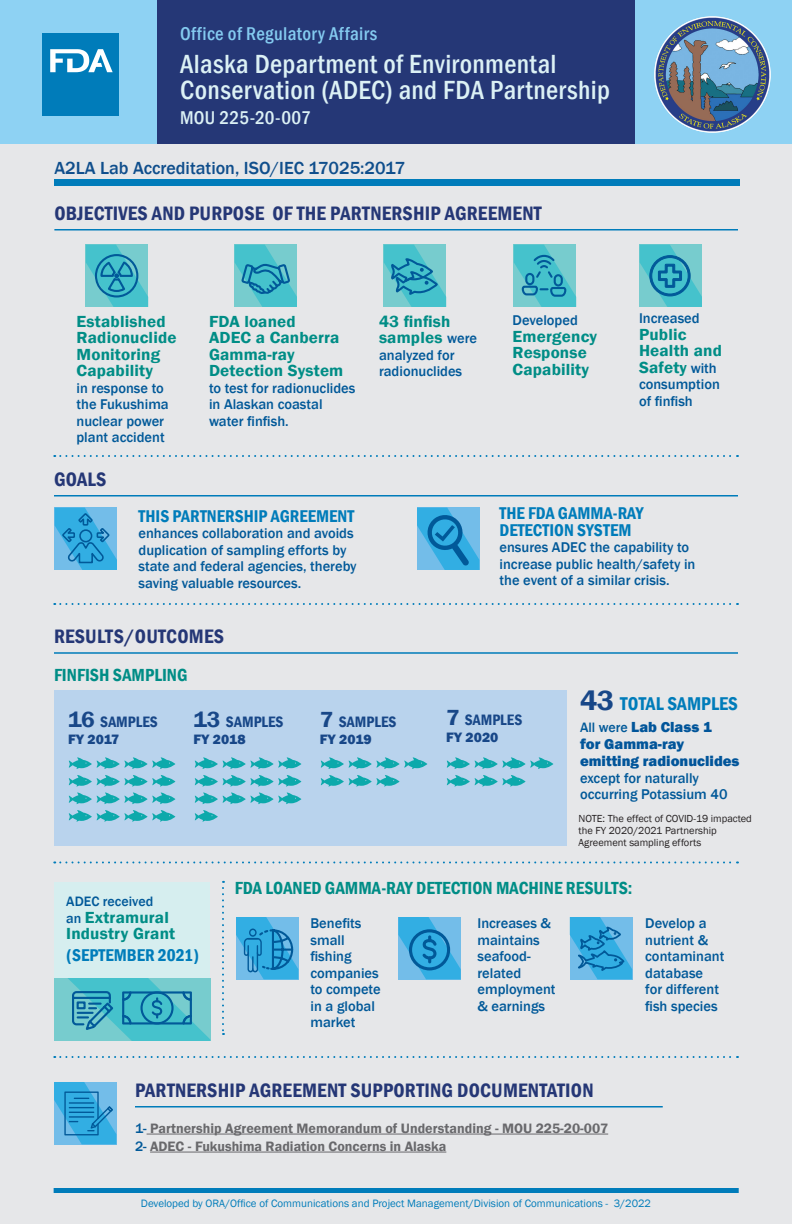
<style>
.page{position:relative;width:792px;height:1224px;background:#e6e7e9}
.page>*{position:absolute;margin:0;border:0;box-sizing:border-box;transform-origin:0 0}
.TITLE_HEAD_2{font:500 condensed 27px/26px "Franklin Gothic";letter-spacing:.015em;color:#dcf1f5}
.INFOG_title_line{font:600 condensed 20px "Franklin Gothic";letter-spacing:.01em;color:#253776}
.TITLE_HEAD_2-2{font:500 condensed 19px "Franklin Gothic";letter-spacing:.02em;color:#84cbf0}
.TITLE__allcaps_mediu{font:600 condensed 19px "Franklin Gothic";color:#007cba}
.TITLE_HEAD_2-3{font:500 condensed 19px "Franklin Gothic";letter-spacing:.015em;color:#dcf1f5}
.TITLE__allcaps_mediu-2{font:600 condensed 18px "Franklin Gothic";color:#008d86}
.TEXT__main_text_med{font:500 18px "Franklin Gothic";color:#0f4e8c}
.TITLE__allcaps_mediu-3{font:600 condensed 17.5px/16.5px "Franklin Gothic";color:#007cba}
.TEXT__bigger_factshe{font:600 16.5px/16.5px "Franklin Gothic";letter-spacing:.01em;color:#008d86;scale:1.04 1}
.TITLE__allcaps_mediu-4{font:600 condensed 15.5px "Franklin Gothic";color:#184788}
.TEXT__bigger_factshe-2{font:800 15px/17px "Franklin Gothic";color:#01559a}
.TEXT__bigger_factshe-3{font:500 14.5px/16.5px "Franklin Gothic";color:#015999}
.TEXT__bigger_factshe-4{font:600 14px "Franklin Gothic";color:#69696c}
.TITLE__allcaps_mediu-5{font:800 14px "Franklin Gothic";color:#184788}
.TEXT__bigger_factshe-5{font:500 14px "Franklin Gothic";color:#015999}
.t1{font:11px "Franklin Gothic";color:#007cba}
.TEXT__bigger_factshe-6{font:10.5px/12px "Franklin Gothic";color:#231f20}
.s1{font-weight:500;font-size:14.5px;color:#015999}
.s2{font-size:16px}
.s3{font-stretch:normal;font-size:22.5px}
.s4{font-stretch:normal;font-size:28.5px;color:#184788}
.s5{font-weight:500;font-size:14px;color:#015999}
.s6{font-weight:500;color:#015999}
</style>
<div class="page">
<div style="left:0;top:0;width:792px;height:144px;background:#253776"></div>
<div style="left:54px;top:1188px;width:685px;height:5px;background:#007cba"></div>
<div style="left:0;top:0;width:157px;height:144px;background:#8ed2f3"></div>
<div style="left:635px;top:0;width:157px;height:144px;background:#8ed2f3"></div>
<div style="left:54px;top:882px;width:156px;height:159px;background:#d6eeef"></div>
<div style="left:54px;top:978px;width:156px;height:63px;background:#77ccce"></div>
<hr style="left:54px;top:495px;width:684px;height:2px;background:#007cba">
<div style="left:54px;top:180px;width:685px;height:6px;background:#007cba"></div>
<svg style="left:54px;top:455px;width:684px;height:2px"></svg>
<svg style="left:54px;top:603px;width:684px;height:2px"></svg>
<svg style="left:222px;top:881px;width:2px;height:154px"></svg>
<div style="left:43px;top:33px;width:76px;height:83px;background:#007cba"></div>
<svg style="left:50px;top:49px;width:63px;height:23px"></svg>
<hr style="left:135px;top:1106px;width:528px;height:2px;background:#007cba">
<hr style="left:147px;top:1134px;width:461px;height:1px;background:#69696c">
<hr style="left:150px;top:1152px;width:296px;height:1px;background:#69696c">
<hr style="left:54px;top:229px;width:684px;height:2px;background:#007cba">
<svg style="left:86px;top:245px;width:62px;height:62px;background:#4cb6c5"></svg>
<svg style="left:417px;top:508px;width:62px;height:62px;background:#41a5d8"></svg>
<svg style="left:54px;top:1082px;width:62px;height:62px;background:#42a8db"></svg>
<svg style="left:68px;top:978px;width:142px;height:63px"></svg>
<svg style="left:514px;top:245px;width:62px;height:62px;background:#4fb9c7"></svg>
<svg style="left:235px;top:230px;width:62px;height:77px"></svg>
<hr style="left:54px;top:652px;width:684px;height:2px;background:#007cba">
<div style="left:54px;top:691px;width:513px;height:155px;background:#b9d3ed"></div>
<svg style="left:54px;top:861px;width:684px;height:2px"></svg>
<svg style="left:54px;top:1056px;width:684px;height:2px"></svg>
<svg style="left:320px;top:757px;width:107px;height:12px"></svg>
<svg style="left:320px;top:775px;width:80px;height:12px"></svg>
<svg style="left:446px;top:757px;width:107px;height:12px"></svg>
<svg style="left:446px;top:775px;width:80px;height:12px"></svg>
<svg style="left:194px;top:757px;width:107px;height:12px"></svg>
<svg style="left:194px;top:775px;width:107px;height:29px"></svg>
<svg style="left:194px;top:810px;width:24px;height:12px"></svg>
<svg style="left:68px;top:757px;width:107px;height:12px"></svg>
<svg style="left:68px;top:775px;width:107px;height:29px"></svg>
<svg style="left:68px;top:810px;width:107px;height:12px"></svg>
<svg style="left:570px;top:917px;width:62px;height:62px;background:#42a8db"></svg>
<svg style="left:640px;top:245px;width:62px;height:62px;background:#4bb4c4"></svg>
<svg style="left:384px;top:245px;width:62px;height:62px;background:#4eb8c6"></svg>
<svg style="left:55px;top:508px;width:62px;height:62px;background:#43a9dc"></svg>
<svg style="left:236px;top:917px;width:62px;height:62px;background:#3ea5d8"></svg>
<svg style="left:398px;top:917px;width:63px;height:62px;background:#42a7da"></svg>
<img style="left:654px;top:16px;width:117px;height:117px;border-radius:58px">
<p class="TITLE_HEAD_2-2" style="left:180px;top:22px;width:199px">Office of Regulatory Affairs</p>
<p class="TITLE_HEAD_2" style="left:180px;top:51px;width:431px">Alaska Department of Environmental<br>Conservation (ADEC) and FDA Partnership</p>
<p class="TITLE_HEAD_2-3" style="left:180px;top:105px;width:132px">MOU 225-20-007</p>
<p class="TEXT__main_text_med" style="left:54px;top:157px;width:352px">A2LA Lab Accreditation, ISO/IEC 17025:2017</p>
<p class="INFOG_title_line" style="left:54px;top:200px;width:489px">OBJECTIVES AND PURPOSE OF THE PARTNERSHIP AGREEMENT</p>
<p class="TEXT__bigger_factshe" style="left:76px;top:313px;width:98px">Established<br>Radionuclide<br>Monitoring<br>Capability</p>
<p class="TEXT__bigger_factshe-3" style="left:76px;top:380px;width:94px">in response to the Fukushima nuclear power plant accident</p>
<p class="INFOG_title_line" style="left:54px;top:466px;width:54px">GOALS</p>
<p class="TEXT__bigger_factshe" style="left:209px;top:313px;width:131px">FDA loaned<br>ADEC a Canberra<br>Gamma-ray<br>Detection System</p>
<p class="TEXT__bigger_factshe-3" style="left:209px;top:380px;width:148px">to test for radionuclides in Alaskan coastal water finfish.</p>
<p class="TEXT__bigger_factshe" style="left:379px;top:313px;width:96px">43 finfish samples <span class="s1">were</span></p>
<p class="TEXT__bigger_factshe-3" style="left:379px;top:347px;width:85px">analyzed for radionuclides</p>
<p class="TEXT__bigger_factshe-3" style="left:513px;top:312px;width:67px">Developed</p>
<p class="TEXT__bigger_factshe" style="left:513px;top:328px;width:83px">Emergency<br>Response</p>
<p class="TEXT__bigger_factshe" style="left:513px;top:361px;width:75px">Capability</p>
<p class="TEXT__bigger_factshe-3" style="left:639px;top:310px;width:62px">Increased</p>
<p class="TEXT__bigger_factshe" style="left:639px;top:326px;width:81px">Public<br>Health and<br>Safet<span class="s2">y</span> <span class="s1">with</span></p>
<p class="TEXT__bigger_factshe-3" style="left:639px;top:376px;width:82px">consumption of finfish</p>
<p class="TITLE__allcaps_mediu-3" style="left:139px;top:508px;width:217px">THIS PARTNERSHIP AGREEMENT</p>
<p class="TEXT__bigger_factshe-3" style="left:139px;top:525px;width:220px">enhances collaboration and avoids duplication of sampling efforts by state and federal agencies, thereby saving valuable resources.</p>
<p class="INFOG_title_line" style="left:54px;top:623px;width:171px">RESULTS/OUTCOMES</p>
<p class="TITLE__allcaps_mediu-2" style="left:54px;top:663px;width:135px">FINFISH SAMPLING</p>
<p class="TITLE__allcaps_mediu-4" style="left:68px;top:711px;width:91px"><span class="s3">16</span> SAMPLES</p>
<p class="TITLE__allcaps_mediu-5" style="left:68px;top:730px;width:53px">FY 2017</p>
<p class="TITLE__allcaps_mediu-4" style="left:193px;top:711px;width:92px"><span class="s3">13</span> SAMPLES</p>
<p class="TITLE__allcaps_mediu-5" style="left:193px;top:730px;width:54px">FY 2018</p>
<p class="TITLE__allcaps_mediu-4" style="left:320px;top:711px;width:78px"><span class="s3">7</span> SAMPLES</p>
<p class="TITLE__allcaps_mediu-5" style="left:320px;top:730px;width:54px">FY 2019</p>
<p class="TITLE__allcaps_mediu-3" style="left:500px;top:505px;width:146px">THE FDA GAMMA-RAY<br>DETECTION SYSTEM</p>
<p class="TEXT__bigger_factshe-3" style="left:500px;top:539px;width:197px">ensures ADEC the capability to increase public health/safety in the event of a similar crisis.</p>
<p class="TITLE__allcaps_mediu-4" style="left:446px;top:710px;width:78px"><span class="s3">7</span> SAMPLES</p>
<p class="TITLE__allcaps_mediu-5" style="left:446px;top:729px;width:54px">FY 2020</p>
<p class="TITLE__allcaps_mediu" style="left:580px;top:691px;width:159px"><span class="s4">43</span> TOTAL SAMPLES</p>
<p class="TEXT__bigger_factshe-2" style="left:580px;top:719px;width:161px"><span class="s5">All were</span> Lab Class 1<br>for Gamma-ray emitting radionuclides</p>
<p class="TEXT__bigger_factshe-3" style="left:580px;top:771px;width:149px;line-height:16px">except for naturally occurring Potassium 40</p>
<p class="TEXT__bigger_factshe-6" style="left:579px;top:812px;width:175px">NOTE: The effect of COVID-19 impacted the FY 2020/2021 Partnership<br>Agreement sampling efforts</p>
<p class="TEXT__bigger_factshe-5" style="left:66px;top:893px;width:88px">ADEC received</p>
<p class="TEXT__bigger_factshe" style="left:66px;top:910px;width:106px;line-height:16px"><span class="s5">an</span> Extramural<br>Industry Grant</p>
<p class="TITLE__allcaps_mediu-3" style="left:66px;top:947px;width:134px">(SEPTEMBER 2021)</p>
<p class="TITLE__allcaps_mediu-2" style="left:235px;top:876px;width:399px">FDA LOANED GAMMA-RAY DETECTION MACHINE RESULTS:</p>
<p class="TEXT__bigger_factshe-3" style="left:310px;top:915px;width:72px">Benefits small fishing companies to compete in a global market</p>
<p class="TEXT__bigger_factshe-3" style="left:478px;top:915px;width:80px">Increases &amp; maintains seafood&shy;related employment &amp; earnings</p>
<p class="TEXT__bigger_factshe-3" style="left:645px;top:915px;width:81px">Develop a nutrient &amp; contaminant database<br>for different fish species</p>
<p class="INFOG_title_line" style="left:135px;top:1077px;width:460px">PARTNERSHIP AGREEMENT SUPPORTING DOCUMENTATION</p>
<p class="TEXT__bigger_factshe-4" style="left:135px;top:1120px;width:475px"><span class="s6">1-</span> Partnership Agreement Memorandum of Understanding - MOU 225-20-007</p>
<p class="TEXT__bigger_factshe-4" style="left:135px;top:1138px;width:313px"><span class="s6">2-</span> ADEC - Fukushima Radiation Concerns in Alaska</p>
<p class="t1" style="left:141px;top:1197px;width:512px">Developed by ORA/Office of Communications and Project Management/Division of Communications - 3/2022</p>
</div>
